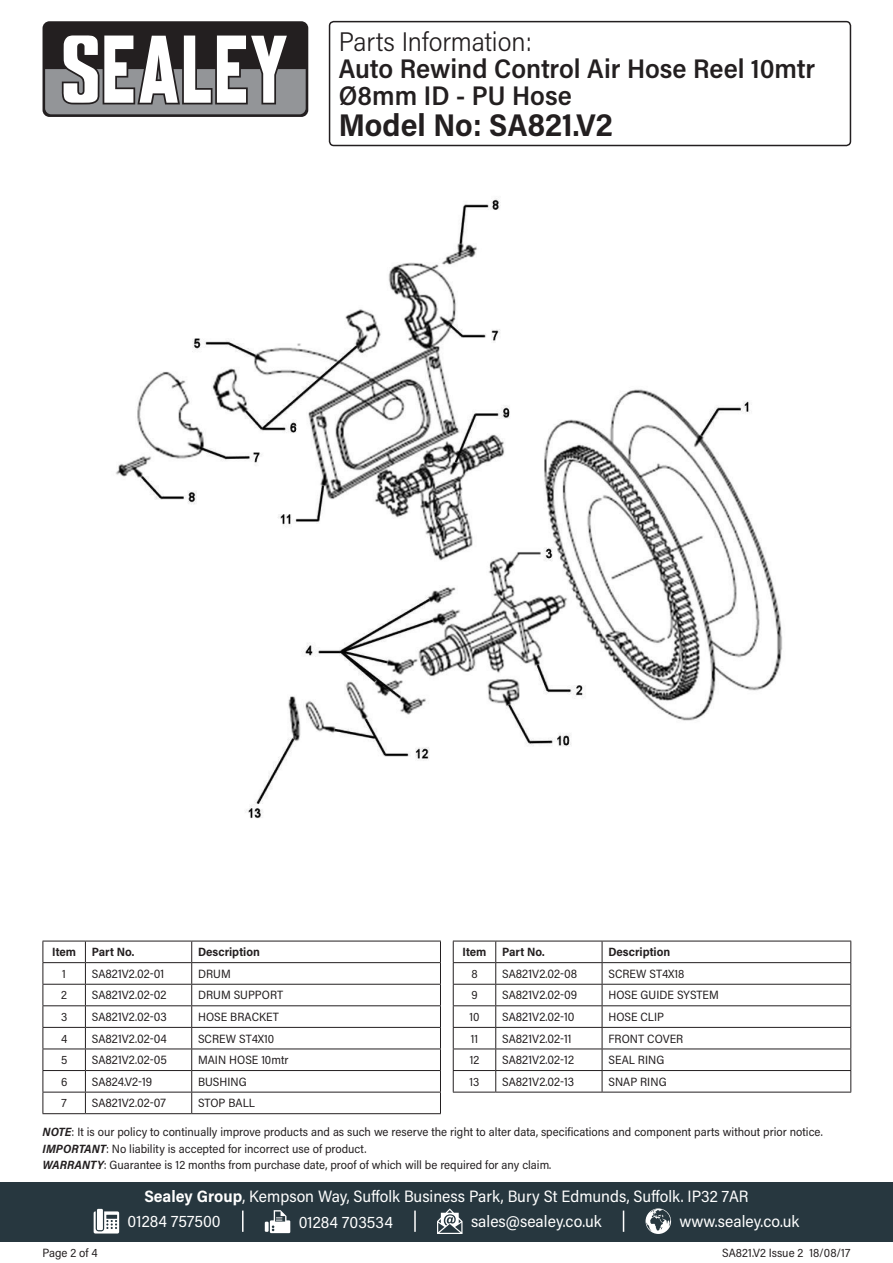
<style>
.page{position:relative;width:893px;height:1263px;background:#fff}
.page>*{position:absolute;margin:0;border:0;box-sizing:border-box;transform-origin:0 0}
.Model_Number{font:700 31.5px "Acumin Pro Semi Cond";color:#231f20}
.Product_Description{font:600 27px/27px "Acumin Pro Semi Cond";color:#231f20}
.Parts_Information{font:300 27px "Acumin Pro Semi Cond";color:#231f20}
.Address{font:16.5px "Acumin Pro Semi Cond";color:#fff}
.Contact_Info{font:16.5px "Acumin Pro Semi Cond";color:#fff}
.Disclaimer{font:12px "Acumin Pro Semi Cond";color:#231f20}
.Part_No__Body{font:12px "Acumin Pro Semi Cond";color:#231f20}
.Table_Body{font:12px "Acumin Pro Semi Cond";color:#231f20}
.Part_Description_HDR{font:700 12px "Acumin Pro Semi Cond";color:#231f20}
.Document_Info{font:12px "Acumin Pro Semi Cond";color:#231f20}
.Item_Body{font:12px "Acumin Pro Semi Cond";letter-spacing:.005em;color:#231f20}
.Item_HDR{font:700 12px "Acumin Pro Semi Cond";letter-spacing:-.005em;color:#231f20}
.s1{font-weight:700;font-style:italic}
.s2{font-weight:700}
</style>
<div class="page">
<div style="left:43px;top:21px;width:265px;height:96px;background:#231f20;border-radius:7px"></div>
<svg style="left:45px;top:35px;width:261px;height:79px"></svg>
<div style="left:0;top:1182px;width:893px;height:60px;background:#27373f"></div>
<svg style="left:94px;top:1211px;width:25px;height:22px"></svg>
<div style="left:97px;top:1209px;width:6px;height:21px;background:#fff"></div>
<svg style="left:265px;top:1222px;width:4px;height:10px"></svg>
<svg style="left:270px;top:1210px;width:20px;height:23px"></svg>
<svg style="left:437px;top:1208px;width:25px;height:26px"></svg>
<svg style="left:645px;top:1208px;width:26px;height:26px"></svg>
<hr style="left:242px;top:1210px;width:2px;height:22px;background:#fff">
<svg style="left:623px;top:1210px;width:1px;height:22px"></svg>
<hr style="left:414px;top:1210px;width:2px;height:22px;background:#fff">
<img style="left:116px;top:198px;width:667px;height:621px">
<div style="left:329px;top:21px;width:522px;height:125px;border:2px solid #231f20;border-radius:4px"></div>
<hr style="left:43px;top:941px;width:42px;height:1px;background:#231f20">
<hr style="left:85px;top:941px;width:107px;height:1px;background:#231f20">
<hr style="left:192px;top:941px;width:249px;height:1px;background:#231f20">
<hr style="left:43px;top:962px;width:42px;height:1px;background:#231f20">
<hr style="left:85px;top:962px;width:107px;height:1px;background:#231f20">
<hr style="left:192px;top:962px;width:249px;height:1px;background:#231f20">
<hr style="left:43px;top:984px;width:42px;height:1px;background:#231f20">
<hr style="left:85px;top:984px;width:107px;height:1px;background:#231f20">
<hr style="left:192px;top:984px;width:249px;height:1px;background:#231f20">
<hr style="left:43px;top:1005px;width:42px;height:1px;background:#231f20">
<hr style="left:85px;top:1005px;width:107px;height:1px;background:#231f20">
<hr style="left:192px;top:1005px;width:249px;height:1px;background:#231f20">
<hr style="left:43px;top:1027px;width:42px;height:1px;background:#231f20">
<hr style="left:85px;top:1027px;width:107px;height:1px;background:#231f20">
<hr style="left:192px;top:1027px;width:249px;height:1px;background:#231f20">
<hr style="left:43px;top:1048px;width:42px;height:1px;background:#231f20">
<hr style="left:85px;top:1048px;width:107px;height:1px;background:#231f20">
<hr style="left:192px;top:1048px;width:249px;height:1px;background:#231f20">
<hr style="left:43px;top:1070px;width:42px;height:1px;background:#231f20">
<hr style="left:85px;top:1070px;width:107px;height:1px;background:#231f20">
<hr style="left:192px;top:1070px;width:249px;height:1px;background:#231f20">
<hr style="left:43px;top:1092px;width:42px;height:1px;background:#231f20">
<svg style="left:43px;top:941px;width:1px;height:172px"></svg>
<hr style="left:85px;top:1092px;width:107px;height:1px;background:#231f20">
<svg style="left:85px;top:941px;width:1px;height:172px"></svg>
<hr style="left:192px;top:1092px;width:249px;height:1px;background:#231f20">
<svg style="left:191px;top:941px;width:1px;height:172px"></svg>
<svg style="left:440px;top:941px;width:1px;height:172px"></svg>
<hr style="left:43px;top:1113px;width:42px;height:1px;background:#231f20">
<hr style="left:85px;top:1113px;width:107px;height:1px;background:#231f20">
<hr style="left:192px;top:1113px;width:249px;height:1px;background:#231f20">
<hr style="left:453px;top:941px;width:43px;height:1px;background:#231f20">
<hr style="left:496px;top:941px;width:106px;height:1px;background:#231f20">
<hr style="left:602px;top:941px;width:249px;height:1px;background:#231f20">
<hr style="left:453px;top:962px;width:43px;height:1px;background:#231f20">
<hr style="left:496px;top:962px;width:106px;height:1px;background:#231f20">
<hr style="left:602px;top:962px;width:249px;height:1px;background:#231f20">
<hr style="left:453px;top:984px;width:43px;height:1px;background:#231f20">
<hr style="left:496px;top:984px;width:106px;height:1px;background:#231f20">
<hr style="left:602px;top:984px;width:249px;height:1px;background:#231f20">
<hr style="left:453px;top:1005px;width:43px;height:1px;background:#231f20">
<hr style="left:496px;top:1005px;width:106px;height:1px;background:#231f20">
<hr style="left:602px;top:1005px;width:249px;height:1px;background:#231f20">
<hr style="left:453px;top:1027px;width:43px;height:1px;background:#231f20">
<hr style="left:496px;top:1027px;width:106px;height:1px;background:#231f20">
<hr style="left:602px;top:1027px;width:249px;height:1px;background:#231f20">
<hr style="left:453px;top:1048px;width:43px;height:1px;background:#231f20">
<hr style="left:496px;top:1048px;width:106px;height:1px;background:#231f20">
<hr style="left:602px;top:1048px;width:249px;height:1px;background:#231f20">
<hr style="left:453px;top:1070px;width:43px;height:1px;background:#231f20">
<svg style="left:453px;top:941px;width:1px;height:151px"></svg>
<hr style="left:496px;top:1070px;width:106px;height:1px;background:#231f20">
<svg style="left:495px;top:941px;width:1px;height:151px"></svg>
<hr style="left:602px;top:1070px;width:249px;height:1px;background:#231f20">
<svg style="left:602px;top:941px;width:1px;height:151px"></svg>
<svg style="left:850px;top:941px;width:1px;height:151px"></svg>
<hr style="left:453px;top:1092px;width:43px;height:1px;background:#231f20">
<hr style="left:496px;top:1092px;width:106px;height:1px;background:#231f20">
<hr style="left:602px;top:1092px;width:249px;height:1px;background:#231f20">
<p class="Parts_Information" style="left:339px;top:23px;width:195px">Parts Information:</p>
<p class="Product_Description" style="left:339px;top:54px;width:478px">Auto Rewind Control Air Hose Reel 10mtr<br>Ø8mm ID - PU Hose</p>
<p class="Model_Number" style="left:339px;top:103px;width:275px">Model No: SA821.V2</p>
<p class="Item_HDR" style="left:52px;top:944px;width:25px">Item</p>
<p class="Part_Description_HDR" style="left:92px;top:944px;width:44px">Part No.</p>
<p class="Part_Description_HDR" style="left:198px;top:944px;width:63px">Description</p>
<p class="Item_Body" style="left:62px;top:965px;width:5px">1</p>
<p class="Part_No__Body" style="left:92px;top:965px;width:74px">SA821V2.02-01</p>
<p class="Table_Body" style="left:198px;top:965px;width:34px">DRUM</p>
<p class="Item_Body" style="left:61px;top:987px;width:7px">2</p>
<p class="Part_No__Body" style="left:92px;top:987px;width:76px">SA821V2.02-02</p>
<p class="Table_Body" style="left:198px;top:987px;width:87px">DRUM SUPPORT</p>
<p class="Item_Body" style="left:61px;top:1008px;width:8px">3</p>
<p class="Part_No__Body" style="left:92px;top:1008px;width:76px">SA821V2.02-03</p>
<p class="Table_Body" style="left:198px;top:1008px;width:82px">HOSE BRACKET</p>
<p class="Item_Body" style="left:61px;top:1030px;width:8px">4</p>
<p class="Part_No__Body" style="left:92px;top:1030px;width:77px">SA821V2.02-04</p>
<p class="Table_Body" style="left:198px;top:1030px;width:78px">SCREW ST4X10</p>
<p class="Item_Body" style="left:61px;top:1052px;width:8px">5</p>
<p class="Part_No__Body" style="left:92px;top:1052px;width:77px">SA821V2.02-05</p>
<p class="Table_Body" style="left:198px;top:1052px;width:92px">MAIN HOSE 10mtr</p>
<p class="Item_Body" style="left:61px;top:1073px;width:8px">6</p>
<p class="Part_No__Body" style="left:92px;top:1073px;width:62px">SA824.V2-19</p>
<p class="Table_Body" style="left:198px;top:1073px;width:50px">BUSHING</p>
<p class="Item_Body" style="left:62px;top:1095px;width:7px">7</p>
<p class="Part_No__Body" style="left:92px;top:1095px;width:76px">SA821V2.02-07</p>
<p class="Table_Body" style="left:198px;top:1095px;width:58px">STOP BALL</p>
<p class="Item_HDR" style="left:463px;top:944px;width:25px">Item</p>
<p class="Part_Description_HDR" style="left:502px;top:944px;width:44px">Part No.</p>
<p class="Part_Description_HDR" style="left:608px;top:944px;width:63px">Description</p>
<p class="Item_Body" style="left:471px;top:965px;width:8px">8</p>
<p class="Part_No__Body" style="left:502px;top:965px;width:77px">SA821V2.02-08</p>
<p class="Table_Body" style="left:608px;top:965px;width:78px">SCREW ST4X18</p>
<p class="Item_Body" style="left:471px;top:987px;width:8px">9</p>
<p class="Part_No__Body" style="left:502px;top:987px;width:77px">SA821V2.02-09</p>
<p class="Table_Body" style="left:608px;top:987px;width:112px">HOSE GUIDE SYSTEM</p>
<p class="Item_Body" style="left:469px;top:1008px;width:12px">10</p>
<p class="Part_No__Body" style="left:502px;top:1008px;width:74px">SA821V2.02-10</p>
<p class="Table_Body" style="left:608px;top:1008px;width:57px">HOSE CLIP</p>
<p class="Item_Body" style="left:471px;top:1030px;width:9px">11</p>
<p class="Part_No__Body" style="left:502px;top:1030px;width:71px">SA821V2.02-11</p>
<p class="Table_Body" style="left:608px;top:1030px;width:76px">FRONT COVER</p>
<p class="Item_Body" style="left:470px;top:1052px;width:11px">12</p>
<p class="Part_No__Body" style="left:502px;top:1052px;width:73px">SA821V2.02-12</p>
<p class="Table_Body" style="left:608px;top:1052px;width:58px">SEAL RING</p>
<p class="Item_Body" style="left:469px;top:1073px;width:11px">13</p>
<p class="Part_No__Body" style="left:502px;top:1073px;width:74px">SA821V2.02-13</p>
<p class="Table_Body" style="left:608px;top:1073px;width:60px">SNAP RING</p>
<p class="Disclaimer" style="left:43px;top:1124px;width:782px"><span class="s1">NOTE</span>: It is our policy to continually improve products and as such we reserve the right to alter data, specifications and component parts without prior notice.</p>
<p class="Disclaimer" style="left:43px;top:1140px;width:326px"><span class="s1">IMPORTANT</span>: No liability is accepted for incorrect use of product.</p>
<p class="Disclaimer" style="left:43px;top:1157px;width:510px"><span class="s1">WARRANTY</span>: Guarantee is 12 months from purchase date, proof of which will be required for any claim.</p>
<p class="Document_Info" style="left:43px;top:1244px;width:57px">Page 2 of 4</p>
<p class="Address" style="left:144px;top:1185px;width:606px"><span class="s2">Sealey Group</span>, Kempson Way, Suffolk Business Park, Bury St Edmunds, Suffolk. IP32 7AR</p>
<p class="Contact_Info" style="left:128px;top:1210px;width:95px">01284 757500</p>
<p class="Contact_Info" style="left:299px;top:1210px;width:96px">01284 703534</p>
<p class="Contact_Info" style="left:471px;top:1210px;width:132px">sales@sealey.co.uk</p>
<p class="Contact_Info" style="left:680px;top:1210px;width:121px">www.sealey.co.uk</p>
<p class="Document_Info" style="left:722px;top:1244px;width:130px">SA821.V2 Issue 2 18/08/17</p>
</div>
